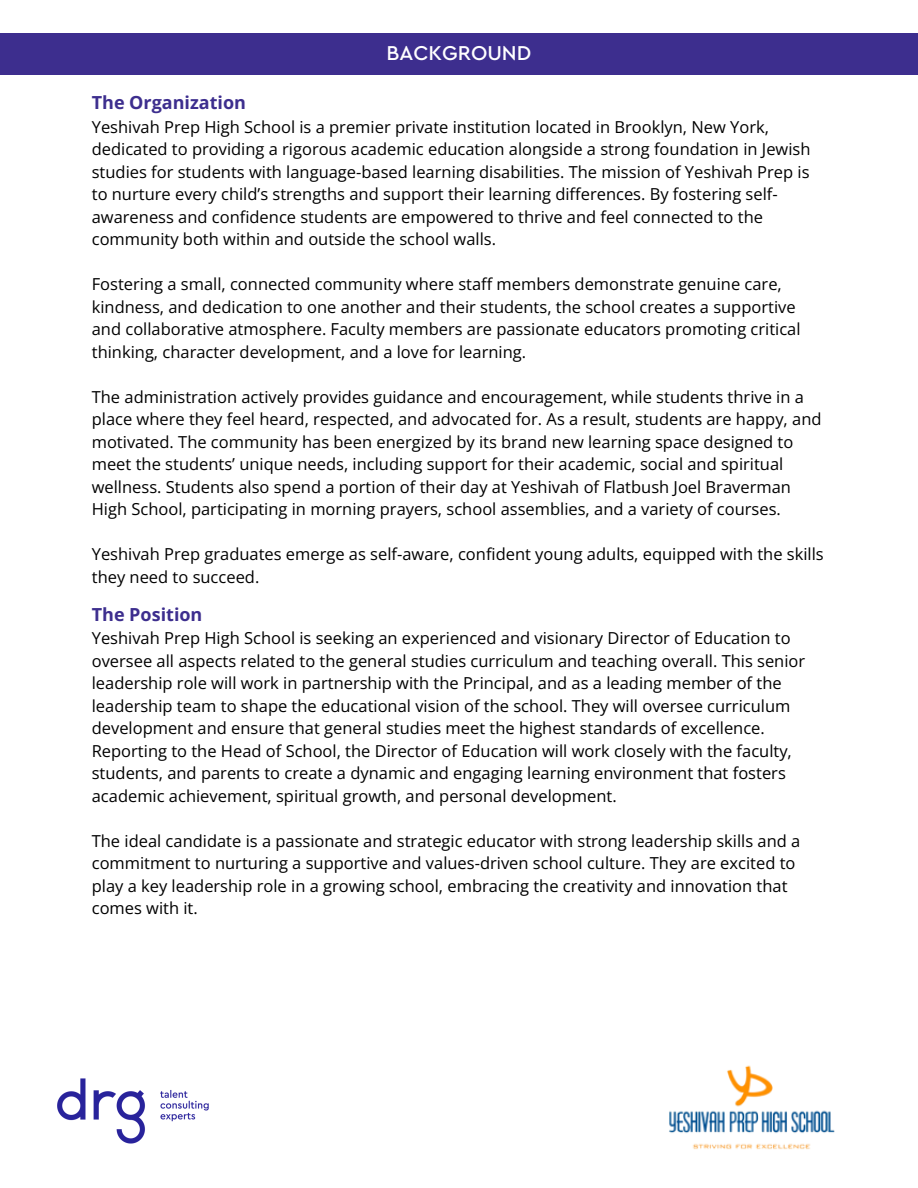
<style>
.page{position:relative;width:918px;height:1188px;background:#fff}
.page>*{position:absolute;margin:0;border:0;box-sizing:border-box;transform-origin:0 0}
.t1{font:500 21px "Cera Pro";color:#fff}
.t2{font:700 18px "Open Sans";color:#3d2e8e}
.t3{font:16.5px/22.5px "Open Sans";color:#000}
</style>
<div class="page">
<div style="left:0;top:33px;width:918px;height:42px;background:#3d2e8e"></div>
<img style="left:57px;top:1078px;width:152px;height:66px">
<img style="left:669px;top:1065px;width:166px;height:85px">
<h1 class="t1" style="left:387px;top:43px;width:146px">BACKGROUND</h1>
<h2 class="t2" style="left:92px;top:90px;width:156px">The Organization</h2>
<p class="t3" style="left:92px;top:115px;width:720px">Yeshivah Prep High School is a premier private institution located in Brooklyn, New York, dedicated to providing a rigorous academic education alongside a strong foundation in Jewish studies for students with language-based learning disabilities. The mission of Yeshivah Prep is to nurture every child’s strengths and support their learning differences. By fostering self&shy;awareness and confidence students are empowered to thrive and feel connected to the community both within and outside the school walls.</p>
<p class="t3" style="left:92px;top:273px;width:710px">Fostering a small, connected community where staff members demonstrate genuine care, kindness, and dedication to one another and their students, the school creates a supportive and collaborative atmosphere. Faculty members are passionate educators promoting critical thinking, character development, and a love for learning.</p>
<p class="t3" style="left:92px;top:385px;width:731px">The administration actively provides guidance and encouragement, while students thrive in a place where they feel heard, respected, and advocated for. As a result, students are happy, and motivated. The community has been energized by its brand new learning space designed to meet the students’ unique needs, including support for their academic, social and spiritual wellness. Students also spend a portion of their day at Yeshivah of Flatbush Joel Braverman High School, participating in morning prayers, school assemblies, and a variety of courses.</p>
<p class="t3" style="left:92px;top:543px;width:734px">Yeshivah Prep graduates emerge as self-aware, confident young adults, equipped with the skills they need to succeed.</p>
<h2 class="t2" style="left:92px;top:602px;width:112px">The Position</h2>
<p class="t3" style="left:92px;top:627px;width:715px">Yeshivah Prep High School is seeking an experienced and visionary Director of Education to oversee all aspects related to the general studies curriculum and teaching overall. This senior leadership role will work in partnership with the Principal, and as a leading member of the leadership team to shape the educational vision of the school. They will oversee curriculum development and ensure that general studies meet the highest standards of excellence.<br>Reporting to the Head of School, the Director of Education will work closely with the faculty, students, and parents to create a dynamic and engaging learning environment that fosters academic achievement, spiritual growth, and personal development.</p>
<p class="t3" style="left:92px;top:829px;width:710px">The ideal candidate is a passionate and strategic educator with strong leadership skills and a commitment to nurturing a supportive and values-driven school culture. They are excited to play a key leadership role in a growing school, embracing the creativity and innovation that comes with it.</p>
</div>
